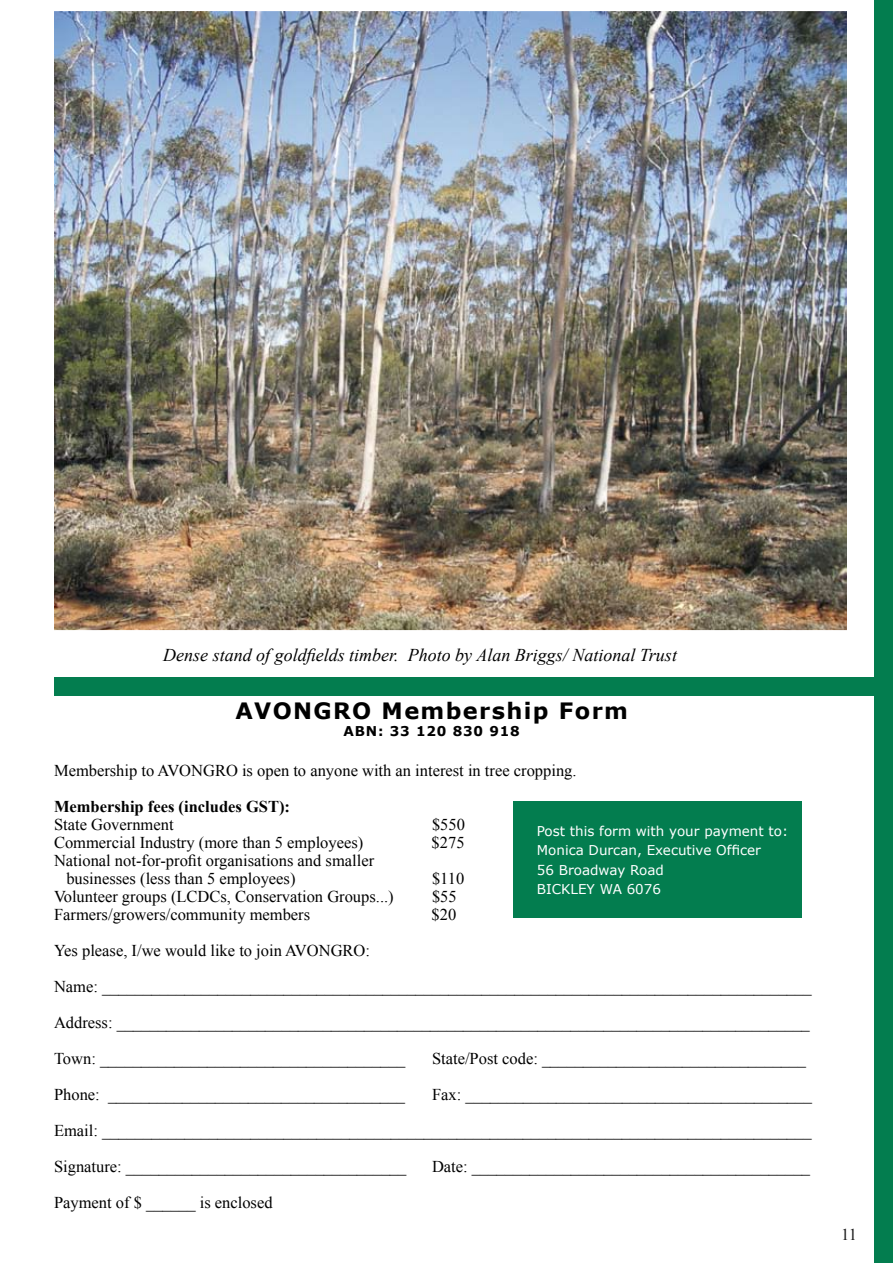
<style>
.page{position:relative;width:893px;height:1263px;background:#fff}
.page>*{position:absolute;margin:0;border:0;box-sizing:border-box;transform-origin:0 0}
.t1{font:700 22.5px "Verdana";letter-spacing:.06em;color:#000}
.t2{font:italic 18px "Times New Roman";color:#000}
.t3{font:16.5px/36px "Times New Roman";color:#000}
.t4{font:700 16.5px "Times New Roman";color:#000}
.t5{font:13.5px/19.5px "Verdana";color:#fff}
.t6{font:700 13.5px "Verdana";letter-spacing:.06em;color:#000}
</style>
<div class="page">
<div style="left:874px;top:0;width:19px;height:1263px;background:#037d4f"></div>
<div style="left:513px;top:801px;width:289px;height:117px;background:#037d4f"></div>
<div style="left:54px;top:677px;width:823px;height:18px;background:#037d4f"></div>
<img style="left:54px;top:11px;width:792px;height:619px">
<p class="t2" style="left:163px;top:642px;width:515px">Dense stand of goldfields timber. Photo by Alan Briggs/ National Trust</p>
<h1 class="t1" style="left:235px;top:697px;width:394px">AVONGRO Membership Form</h1>
<p class="t6" style="left:344px;top:722px;width:178px">ABN: 33 120 830 918</p>
<p class="t3" style="left:54px;top:752px;width:524px">Membership to AVONGRO is open to anyone with an interest in tree cropping.</p>
<p class="t4" style="left:54px;top:795px;width:238px">Membership fees (includes GST):</p>
<p class="t3" style="left:54px;top:806px;width:121px">State Government</p>
<p class="t3" style="left:432px;top:806px;width:34px">$550</p>
<p class="t3" style="left:54px;top:824px;width:311px">Commercial Industry (more than 5 employees)</p>
<p class="t3" style="left:432px;top:824px;width:34px">$275</p>
<p class="t3" style="left:66px;top:851px;width:309px;line-height:18px;text-indent:-12px">National not-for-profit organisations and smaller businesses (less than 5 employees)</p>
<p class="t5" style="left:537px;top:821px;width:253px">Post this form with your payment to:<br>Monica Durcan, Executive Officer<br>56 Broadway Road<br>BICKLEY WA 6076</p>
<p class="t3" style="left:432px;top:860px;width:34px">$110</p>
<p class="t3" style="left:54px;top:878px;width:341px">Volunteer groups (LCDCs, Conservation Groups...)</p>
<p class="t3" style="left:432px;top:878px;width:26px">$55</p>
<p class="t3" style="left:54px;top:896px;width:258px">Farmers/growers/community members</p>
<p class="t3" style="left:432px;top:896px;width:26px">$20</p>
<p class="t3" style="left:54px;top:932px;width:759px">Yes please, I/we would like to join AVONGRO:<br>Name: ______________________________________________________________________________________ Address: ____________________________________________________________________________________ Town: _____________________________________</p>
<p class="t3" style="left:432px;top:1040px;width:376px">State/Post code: ________________________________</p>
<p class="t3" style="left:54px;top:1076px;width:353px">Phone: ____________________________________</p>
<p class="t3" style="left:54px;top:1076px;width:759px;text-align:justify;text-indent:378px">Fax: __________________________________________ Email: ______________________________________________________________________________________ Signature: __________________________________</p>
<p class="t3" style="left:432px;top:1148px;width:380px">Date: _________________________________________</p>
<p class="t3" style="left:54px;top:1184px;width:220px">Payment of $ ______ is enclosed</p>
</div>
